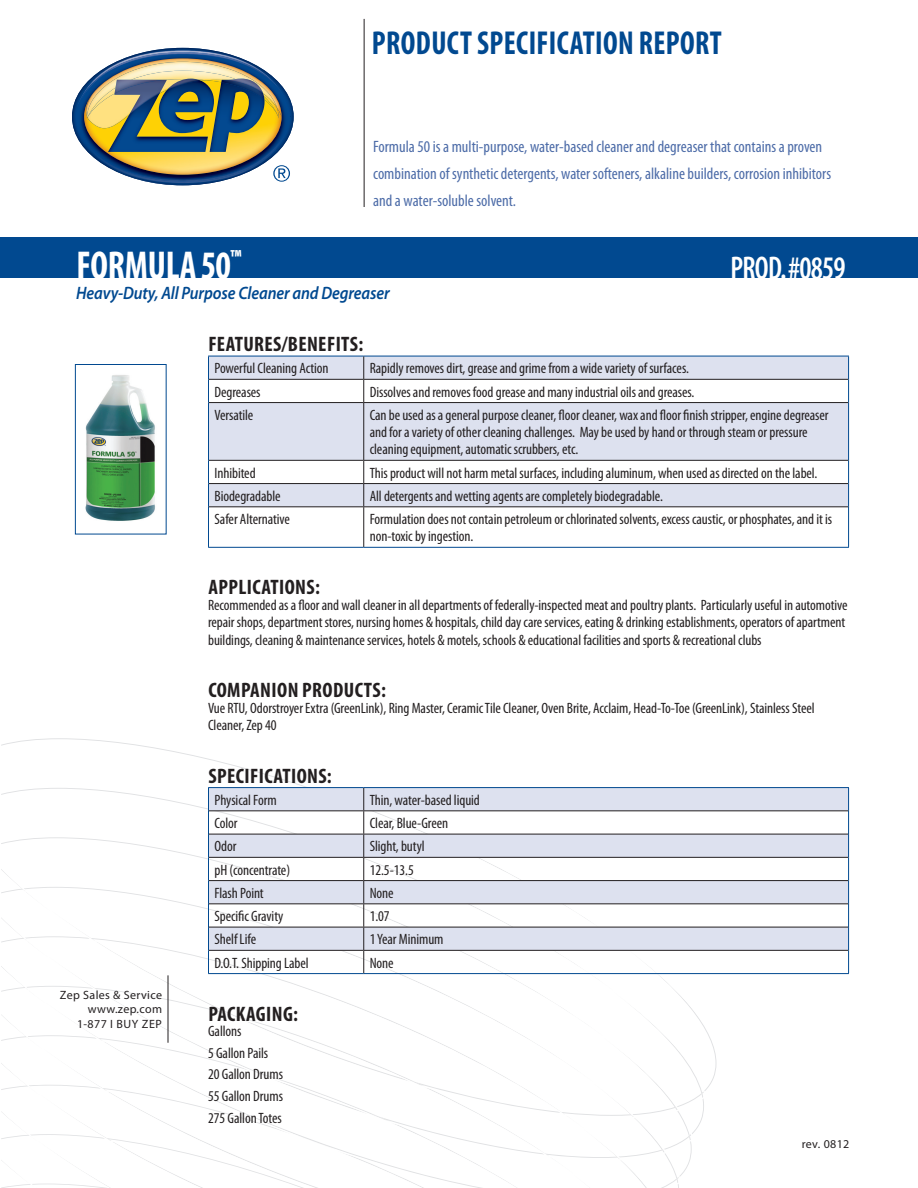
<style>
.page{position:relative;width:918px;height:1188px;background:#fff}
.page>*{position:absolute;margin:0;border:0;box-sizing:border-box;transform-origin:0 0}
.t1{font:700 condensed 40.5px "Myriad Pro";letter-spacing:-.005em;color:#fff;scale:.9 1}
.t2{font:700 condensed 33.3px "Myriad Pro";letter-spacing:.015em;color:#014990;scale:.91 1}
.t3{font:600 condensed 33px "Myriad";letter-spacing:-.025em;color:#fff;scale:.9 1}
.t4{font:700 condensed 21px "Myriad Pro";letter-spacing:.02em;color:#231f20}
.t5{font:italic 600 18px "Myriad Pro";letter-spacing:-.01em;color:#014990;scale:.9 1}
.t6{font:condensed 16.5px/27px "Myriad Pro";color:#4d6ca8}
.t7{font:condensed 15px/17.2px "Myriad Pro";letter-spacing:-.005em;color:#231f20}
.t8{font:12px/14.4px "Myriad Pro";letter-spacing:.03em;color:#231f20;text-align:right}
</style>
<div class="page">
<hr style="left:364px;top:19px;width:1px;height:188px;background:#231f20">
<svg style="left:1px;top:939px;width:647px;height:249px"></svg>
<svg style="left:1px;top:988px;width:591px;height:200px"></svg>
<svg style="left:424px;top:1038px;width:93px;height:150px"></svg>
<svg style="left:1px;top:1014px;width:423px;height:174px"></svg>
<hr style="left:168px;top:975px;width:1px;height:68px;background:#231f20">
<div style="left:0;top:237px;width:918px;height:41px;background:#014990"></div>
<img style="left:72px;top:48px;width:222px;height:137px">
<img style="left:75px;top:50px;width:216px;height:91px">
<img style="left:287px;top:103px;width:4px;height:14px">
<img style="left:75px;top:50px;width:208px;height:67px">
<svg style="left:288px;top:165px;width:2px;height:17px"></svg>
<img style="left:77px;top:55px;width:105px;height:63px">
<img style="left:78px;top:66px;width:210px;height:41px">
<img style="left:81px;top:127px;width:207px;height:56px">
<svg style="left:283px;top:94px;width:4px;height:9px"></svg>
<svg style="left:83px;top:85px;width:4px;height:10px"></svg>
<img style="left:80px;top:118px;width:17px;height:36px">
<img style="left:106px;top:160px;width:77px;height:21px">
<img style="left:210px;top:117px;width:55px;height:35px">
<img style="left:108px;top:128px;width:100px;height:24px">
<img style="left:159px;top:117px;width:55px;height:16px">
<img style="left:182px;top:58px;width:100px;height:59px">
<img style="left:231px;top:117px;width:18px;height:3px">
<img style="left:87px;top:117px;width:119px;height:11px">
<img style="left:136px;top:58px;width:46px;height:4px">
<img style="left:263px;top:93px;width:16px;height:25px">
<img style="left:87px;top:62px;width:190px;height:55px">
<img style="left:238px;top:79px;width:25px;height:14px">
<svg style="left:209px;top:357px;width:639px;height:149px;fill:#dde1ef"></svg>
<hr style="left:208px;top:356px;width:156px;height:1px;background:#014990">
<hr style="left:364px;top:356px;width:485px;height:1px;background:#014990">
<svg style="left:208px;top:356px;width:1px;height:47px"></svg>
<svg style="left:848px;top:356px;width:1px;height:47px"></svg>
<hr style="left:208px;top:403px;width:1px;height:57px;background:#014990">
<hr style="left:848px;top:403px;width:1px;height:57px;background:#014990">
<svg style="left:208px;top:460px;width:1px;height:47px"></svg>
<svg style="left:848px;top:460px;width:1px;height:47px"></svg>
<hr style="left:208px;top:507px;width:1px;height:40px;background:#014990">
<hr style="left:848px;top:507px;width:1px;height:40px;background:#014990">
<hr style="left:208px;top:547px;width:156px;height:1px;background:#014990">
<hr style="left:364px;top:547px;width:485px;height:1px;background:#014990">
<hr style="left:209px;top:379px;width:155px;height:1px;background:#231f20">
<hr style="left:364px;top:379px;width:484px;height:1px;background:#231f20">
<svg style="left:363px;top:356px;width:1px;height:46px"></svg>
<hr style="left:209px;top:402px;width:155px;height:1px;background:#231f20">
<hr style="left:364px;top:402px;width:484px;height:1px;background:#231f20">
<hr style="left:363px;top:403px;width:1px;height:57px;background:#231f20">
<hr style="left:209px;top:460px;width:155px;height:1px;background:#231f20">
<hr style="left:364px;top:460px;width:484px;height:1px;background:#231f20">
<hr style="left:209px;top:483px;width:155px;height:1px;background:#231f20">
<hr style="left:364px;top:483px;width:484px;height:1px;background:#231f20">
<svg style="left:363px;top:461px;width:1px;height:45px"></svg>
<hr style="left:209px;top:506px;width:155px;height:1px;background:#231f20">
<hr style="left:364px;top:506px;width:484px;height:1px;background:#231f20">
<hr style="left:363px;top:507px;width:1px;height:40px;background:#231f20">
<svg style="left:209px;top:788px;width:639px;height:162px;fill:#dde1ef"></svg>
<hr style="left:208px;top:787px;width:156px;height:1px;background:#014990">
<hr style="left:364px;top:787px;width:485px;height:1px;background:#014990">
<svg style="left:208px;top:788px;width:1px;height:185px"></svg>
<svg style="left:848px;top:788px;width:1px;height:185px"></svg>
<hr style="left:208px;top:973px;width:156px;height:1px;background:#014990">
<hr style="left:364px;top:973px;width:485px;height:1px;background:#014990">
<hr style="left:209px;top:810px;width:155px;height:1px;background:#231f20">
<hr style="left:364px;top:810px;width:484px;height:1px;background:#231f20">
<hr style="left:209px;top:834px;width:155px;height:1px;background:#231f20">
<hr style="left:364px;top:834px;width:484px;height:1px;background:#231f20">
<hr style="left:209px;top:857px;width:155px;height:1px;background:#231f20">
<hr style="left:364px;top:857px;width:484px;height:1px;background:#231f20">
<hr style="left:209px;top:880px;width:155px;height:1px;background:#231f20">
<hr style="left:364px;top:880px;width:484px;height:1px;background:#231f20">
<hr style="left:209px;top:903px;width:155px;height:1px;background:#231f20">
<hr style="left:364px;top:903px;width:484px;height:1px;background:#231f20">
<hr style="left:209px;top:927px;width:155px;height:1px;background:#231f20">
<hr style="left:364px;top:927px;width:484px;height:1px;background:#231f20">
<hr style="left:209px;top:950px;width:155px;height:1px;background:#231f20">
<hr style="left:364px;top:950px;width:484px;height:1px;background:#231f20">
<svg style="left:363px;top:788px;width:1px;height:185px"></svg>
<img style="left:85px;top:375px;width:70px;height:146px">
<div style="left:75px;top:364px;width:92px;height:170px;border:1px solid #014990"></div>
<svg style="left:559px;top:409px;width:5px;height:11px"></svg>
<svg style="left:660px;top:409px;width:5px;height:11px"></svg>
<h2 class="t2" style="left:372px;top:22px;width:386px">PRODUCT SPECIFICATION REPORT</h2>
<p class="t6" style="left:373px;top:133px;width:460px">Formula 50 is a multi-purpose, water-based cleaner and degreaser that contains a proven combination of synthetic detergents, water softeners, alkaline builders, corrosion inhibitors and a water-soluble solvent.</p>
<h1 class="t1" style="left:76px;top:241px;width:185px">FORMULA 50<sup>™</sup></h1>
<h3 class="t3" style="left:730px;top:252px;width:129px">PROD.#0859</h3>
<p class="t5" style="left:76px;top:282px;width:350px">Heavy-Duty, All Purpose Cleaner and Degreaser</p>
<h3 class="t4" style="left:208px;top:331px;width:156px">FEATURES/BENEFITS:</h3>
<p class="t7" style="left:214px;top:360px;width:116px">Powerful Cleaning Action</p>
<p class="t7" style="left:370px;top:360px;width:321px">Rapidly removes dirt, grease and grime from a wide variety of surfaces.</p>
<p class="t7" style="left:214px;top:383px;width:48px">Degreases</p>
<p class="t7" style="left:370px;top:383px;width:326px">Dissolves and removes food grease and many industrial oils and greases.</p>
<p class="t7" style="left:214px;top:406px;width:40px">Versatile</p>
<p class="t7" style="left:370px;top:406px;width:460px">Can be used as a general purpose cleaner, oor cleaner, wax and oor nish stripper, engine degreaser and for a variety of other cleaning challenges. May be used by hand or through steam or pressure cleaning equipment, automatic scrubbers, etc.</p>
<p class="t7" style="left:214px;top:464px;width:43px">Inhibited</p>
<p class="t7" style="left:370px;top:464px;width:449px">This product will not harm metal surfaces, including aluminum, when used as directed on the label.</p>
<p class="t7" style="left:214px;top:487px;width:68px">Biodegradable</p>
<p class="t7" style="left:370px;top:487px;width:295px">All detergents and wetting agents are completely biodegradable.</p>
<p class="t7" style="left:214px;top:510px;width:77px">Safer Alternative</p>
<p class="t7" style="left:370px;top:510px;width:464px">Formulation does not contain petroleum or chlorinated solvents, excess caustic, or phosphates, and it is non-toxic by ingestion.</p>
<h3 class="t4" style="left:208px;top:574px;width:113px">APPLICATIONS:</h3>
<p class="t7" style="left:208px;top:596px;width:641px">Recommended as a oor and wall cleaner in all departments of federally-inspected meat and poultry plants. Particularly useful in automotive repair shops, department stores, nursing homes &amp; hospitals, child day care services, eating &amp; drinking establishments, operators of apartment buildings, cleaning &amp; maintenance services, hotels &amp; motels, schools &amp; educational facilities and sports &amp; recreational clubs</p>
<h3 class="t4" style="left:208px;top:677px;width:179px">COMPANION PRODUCTS:</h3>
<p class="t7" style="left:208px;top:699px;width:608px">Vue RTU, Odorstroyer Extra (GreenLink), Ring Master, Ceramic Tile Cleaner, Oven Brite, Acclaim, Head-To-Toe (GreenLink), Stainless Steel<br>Cleaner, Zep 40</p>
<h3 class="t4" style="left:208px;top:763px;width:125px">SPECIFICATIONS:</h3>
<p class="t7" style="left:214px;top:791px;width:64px">Physical Form</p>
<p class="t7" style="left:370px;top:791px;width:112px">Thin, water-based liquid</p>
<p class="t7" style="left:214px;top:814px;width:25px">Color</p>
<p class="t7" style="left:370px;top:814px;width:80px">Clear, Blue-Green</p>
<p class="t7" style="left:214px;top:838px;width:24px">Odor</p>
<p class="t7" style="left:370px;top:838px;width:56px">Slight, butyl</p>
<p class="t7" style="left:214px;top:861px;width:77px">pH (concentrate)</p>
<p class="t7" style="left:370px;top:861px;width:46px">12.5-13.5</p>
<p class="t7" style="left:214px;top:884px;width:51px">Flash Point</p>
<p class="t7" style="left:370px;top:884px;width:25px">None</p>
<p class="t7" style="left:214px;top:907px;width:70px">Speci c Gravity</p>
<p class="t7" style="left:370px;top:907px;width:22px">1.07</p>
<p class="t7" style="left:214px;top:931px;width:43px">Shelf Life</p>
<p class="t7" style="left:370px;top:931px;width:75px">1 Year Minimum</p>
<p class="t7" style="left:214px;top:954px;width:96px">D.O.T. Shipping Label</p>
<p class="t7" style="left:370px;top:954px;width:25px">None</p>
<h3 class="t4" style="left:208px;top:1001px;width:91px">PACKAGING:</h3>
<p class="t7" style="left:208px;top:1020px;width:76px;line-height:21.6px">Gallons<br>5 Gallon Pails<br>20 Gallon Drums<br>55 Gallon Drums<br>275 Gallon Totes</p>
<p class="t8" style="left:60px;top:987px;width:104px">Zep Sales &amp; Service www.zep.com<br>1-877 I BUY ZEP</p>
<p class="t8" style="left:802px;top:1136px;width:49px">rev. 0812</p>
</div>
